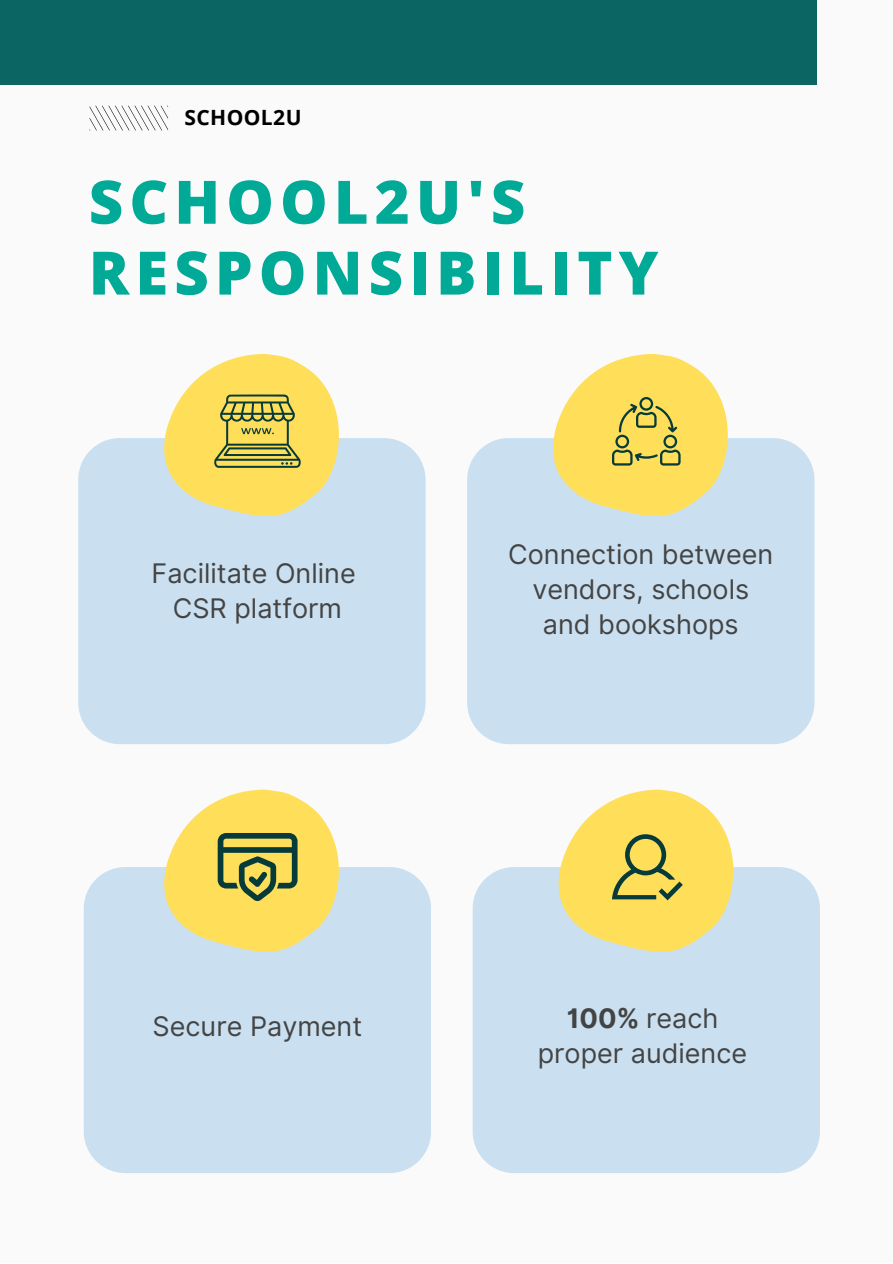
<style>
.page{position:relative;width:893px;height:1264px;background:#fff}
.page>*{position:absolute;margin:0;border:0;box-sizing:border-box;transform-origin:0 0}
.t1{font:800 60px/70.8px "Open Sans";letter-spacing:.1em;color:#01a997}
.t2{font:27px/34.8px "Inter";color:#444;text-align:center}
.t3{font:700 21px "Open Sans";letter-spacing:.02em;color:#000}
.s1{font-weight:700}
</style>
<div class="page">
<div style="left:0;top:0;width:892px;height:1262px;background:#fafafa"></div>
<div style="left:0;top:0;width:816px;height:85px;background:#0b6663"></div>
<svg style="left:90px;top:106px;width:78px;height:24px"></svg>
<div style="left:78px;top:438px;width:347px;height:306px;background:#c8dff1;border-radius:42px"></div>
<div style="left:467px;top:438px;width:347px;height:306px;background:#c8dff1;border-radius:42px"></div>
<div style="left:84px;top:867px;width:347px;height:306px;background:#c8dff1;border-radius:42px"></div>
<div style="left:472px;top:867px;width:347px;height:306px;background:#c8dff1;border-radius:42px"></div>
<svg style="left:553px;top:354px;width:175px;height:162px"></svg>
<svg style="left:558px;top:789px;width:176px;height:163px"></svg>
<svg style="left:164px;top:789px;width:175px;height:163px"></svg>
<svg style="left:164px;top:354px;width:175px;height:162px"></svg>
<p class="t3" style="left:184px;top:102px;width:119px">SCHOOL2U</p>
<h1 class="t1" style="left:89px;top:165px;width:571px">SCHOOL2U'S<br>RESPONSIBILITY</h1>
<p class="t2" style="left:151px;top:556px;width:206px">Facilitate Online<br>CSR platform</p>
<p class="t2" style="left:508px;top:537px;width:267px">Connection between vendors, schools and bookshops</p>
<p class="t2" style="left:153px;top:1008px;width:211px">Secure Payment</p>
<p class="t2" style="left:537px;top:1000px;width:211px"><span class="s1">100%</span> reach proper audience</p>
</div>
